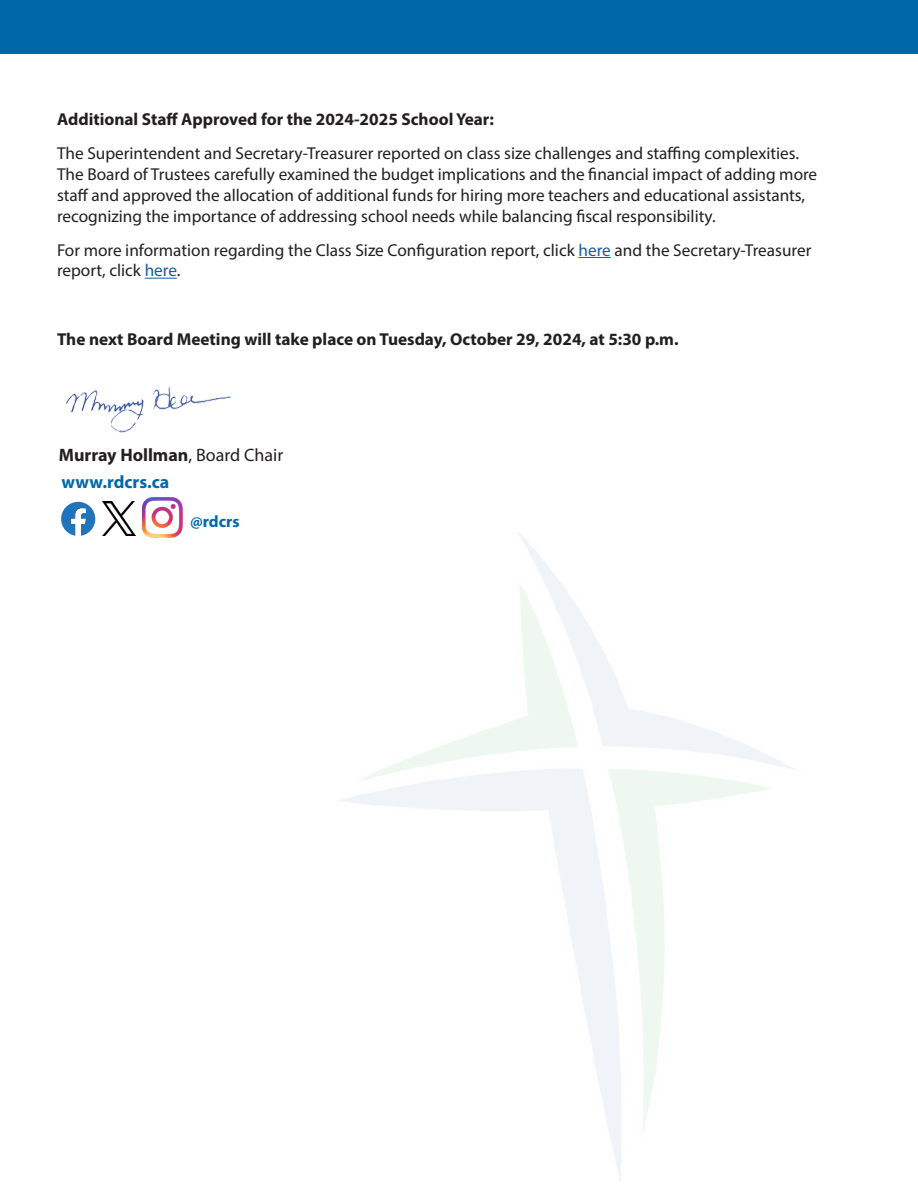
<style>
.page{position:relative;width:918px;height:1188px;background:#fff}
.page>*{position:absolute;margin:0;border:0;box-sizing:border-box;transform-origin:0 0}
.t1{font:700 18px "Myriad Pro";color:#231f20}
.t2{font:700 18px "Myriad Pro";color:#0068a9}
.t3{font:17.25px/20.7px "Myriad Pro";color:#231f20}
.t4{font:700 17.25px "Myriad Pro";color:#231f20}
.t5{font:700 16.5px "Myriad Pro";color:#0068a9}
.s1{color:#175d9e}
.s2{font-weight:400}
</style>
<div class="page">
<hr style="left:578px;top:257px;width:33px;height:1px;background:#175d9e">
<hr style="left:145px;top:278px;width:32px;height:1px;background:#175d9e">
<div style="left:0;top:0;width:918px;height:54px;background:#0068a9"></div>
<img style="left:142px;top:497px;width:41px;height:41px">
<img style="left:103px;top:502px;width:33px;height:34px">
<svg style="left:61px;top:502px;width:34px;height:34px"></svg>
<img style="left:66px;top:386px;width:166px;height:47px">
<p class="t4" style="left:57px;top:108px;width:438px">Additional Staff Approved for the 2024-2025 School Year:</p>
<p class="t3" style="left:57px;top:143px;width:762px">The Superintendent and Secretary-Treasurer reported on class size challenges and staffing complexities.<br>The Board of Trustees carefully examined the budget implications and the financial impact of adding more staff and approved the allocation of additional funds for hiring more teachers and educational assistants, recognizing the importance of addressing school needs while balancing fiscal responsibility.</p>
<p class="t3" style="left:57px;top:239px;width:756px">For more information regarding the Class Size Configuration report, click <span class="s1">here</span> and the Secretary-Treasurer report, click <span class="s1">here</span>.</p>
<p class="t4" style="left:57px;top:328px;width:623px">The next Board Meeting will take place on Tuesday, October 29, 2024, at 5:30 p.m.</p>
<p class="t1" style="left:59px;top:443px;width:226px">Murray Hollman<span class="s2">, Board Chair</span></p>
<p class="t2" style="left:62px;top:471px;width:109px">www.rdcrs.ca</p>
<p class="t5" style="left:190px;top:510px;width:51px">@rdcrs</p>
</div>
